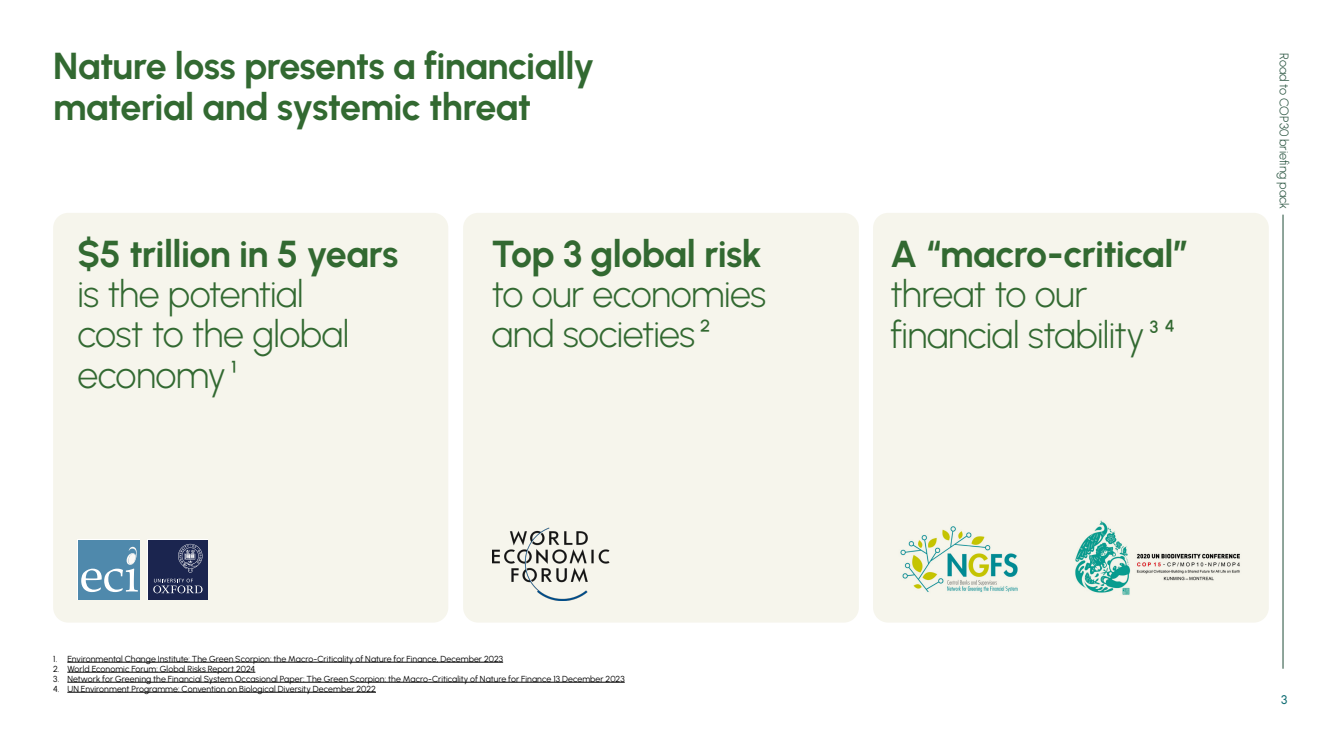
<style>
.page{position:relative;width:1322px;height:745px;background:#fff}
.page>*{position:absolute;margin:0;border:0;box-sizing:border-box;transform-origin:0 0}
.t1{font:700 37.5px/40px "Urbanist";letter-spacing:-.015em;color:#326931}
.t2{font:300 37.5px/40px "Urbanist";letter-spacing:-.015em;color:#326931}
.t3{font:300 12.5px "Urbanist";letter-spacing:-.005em;color:#204d38}
.t4{font:500 12.5px "Urbanist";color:#0e6c72}
.t5{font:8.75px "Urbanist";letter-spacing:.005em;color:#000}
</style>
<div class="page">
<div style="left:53px;top:213px;width:395px;height:409px;background:#f6f5ec;border-radius:15px"></div>
<div style="left:463px;top:213px;width:396px;height:409px;background:#f6f5ec;border-radius:15px"></div>
<div style="left:873px;top:213px;width:396px;height:409px;background:#f6f5ec;border-radius:15px"></div>
<hr style="left:1282px;top:214px;width:1px;height:454px;background:#204d38">
<svg style="left:77px;top:539px;width:63px;height:60px"></svg>
<div style="left:78px;top:539px;width:61px;height:60px;background:#4f89ac"></div>
<svg style="left:81px;top:546px;width:57px;height:45px"></svg>
<div style="left:148px;top:539px;width:60px;height:60px;background:#1b254f"></div>
<svg style="left:153px;top:578px;width:49px;height:15px"></svg>
<svg style="left:178px;top:543px;width:24px;height:29px"></svg>
<img style="left:493px;top:527px;width:117px;height:72px">
<img style="left:900px;top:526px;width:118px;height:66px">
<img style="left:1075px;top:520px;width:165px;height:75px">
<hr style="left:67px;top:661px;width:436px;height:1px;background:#000">
<hr style="left:67px;top:671px;width:188px;height:1px;background:#000">
<hr style="left:67px;top:681px;width:558px;height:1px;background:#000">
<hr style="left:67px;top:691px;width:309px;height:1px;background:#000">
<h1 class="t1" style="left:53px;top:45px;width:543px">Nature loss presents a financially material and systemic threat</h1>
<h1 class="t1" style="left:77px;top:232px;width:322px">$5 trillion in 5 years</h1>
<h1 class="t2" style="left:77px;top:273px;width:274px">is the potential cost to the global economy¹</h1>
<h1 class="t1" style="left:491px;top:232px;width:272px">Top 3 global risk</h1>
<h1 class="t2" style="left:491px;top:273px;width:276px">to our economies and societies²</h1>
<p class="t5" style="left:53px;top:652px;width:451px">1. Environmental Change Institute: The Green Scorpion: the Macro-Criticality of Nature for Finance, December 2023</p>
<p class="t5" style="left:53px;top:662px;width:204px">2. World Economic Forum: Global Risks Report 2024</p>
<p class="t5" style="left:53px;top:672px;width:573px">3. Network for Greening the Financial System Occasional Paper: The Green Scorpion: the Macro-Criticality of Nature for Finance 13 December 2023</p>
<p class="t5" style="left:53px;top:682px;width:324px">4. UN Environment Programme: Convention on Biological Diversity December 2022</p>
<h1 class="t1" style="left:890px;top:232px;width:300px">A “macro-critical”</h1>
<h1 class="t2" style="left:890px;top:273px;width:288px">threat to our financial stability³⁴</h1>
<h2 class="t3" style="left:1292px;top:53px;width:157px;rotate:90deg">Road to COP30 briefing pack</h2>
<h2 class="t4" style="left:1281px;top:690px;width:8px">3</h2>
</div>
